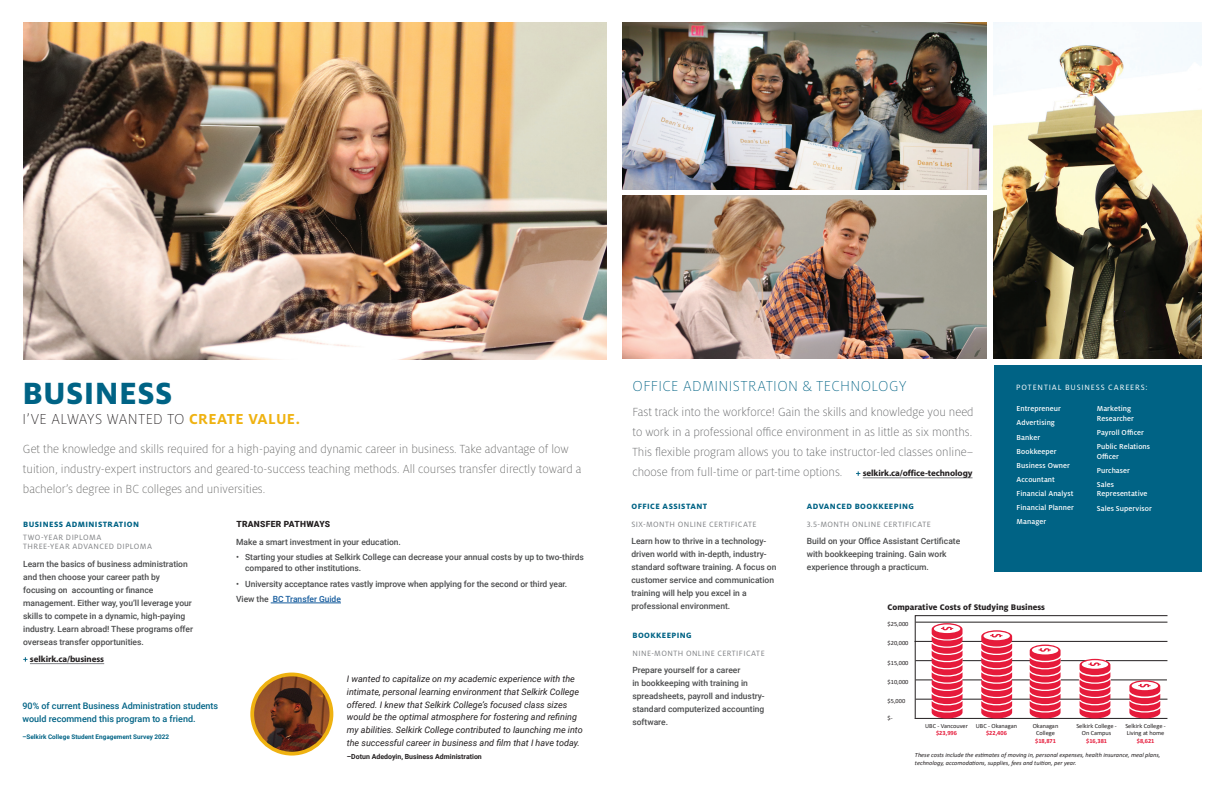
<style>
.page{position:relative;width:1224px;height:792px;background:#fff}
.page>*{position:absolute;margin:0;border:0;box-sizing:border-box;transform-origin:0 0}
.t1{font:800 34px "Milo OT";letter-spacing:.01em;color:#006385}
.t2{font:300 expanded 16px "Milo OT";letter-spacing:.02em;color:#006385}
.t3{font:300 expanded 16px "Milo OT";letter-spacing:.02em;color:#231f20}
.t4{font:300 expanded 13px/20px "Milo OT";color:#5a5a59}
.t5{font:300 expanded 13px/20px "Milo OT";color:#57585a;text-align:justify}
.t6{font:italic 9px/12.8px "Roboto";color:#231f20}
.t7{font:500 9px/13px "Roboto";color:#006385}
.t8{font:700 9px "Myriad Pro";letter-spacing:-.01em;color:#231f20}
.t9{font:800 9px "Milo OT";color:#231f20}
.t10{font:500 8.5px/13px "Roboto";letter-spacing:-.005em;color:#4b4c4d}
.t11{font:8.5px/9px "Milo OT";letter-spacing:.05em;color:#808285}
.t12{font:800 8.5px "Milo OT";letter-spacing:.05em;color:#006385}
.t13{font:8.5px "Milo OT";letter-spacing:.1em;color:#fff}
.t14{font:900 8.5px "Roboto";letter-spacing:.035em;color:#231f20}
.t15{font:500 8px/14.1px "Milo OT";letter-spacing:.01em;color:#fff}
.t16{font:700 7px "Roboto";color:#231f20}
.t17{font:700 6.4px "Roboto";color:#006385}
.t18{font:italic 6.3px/7.6px "Calibri";color:#231f20}
.t19{font:6.3px/7.6px "Calibri";color:#231f20;text-align:center}
.t20{font:700 6.3px "Calibri";color:#e61b3b}
.s1{font-weight:700;font-stretch:normal;color:#efb211}
.s2{color:#175d9e}
</style>
<div class="page">
<img style="left:23px;top:22px;width:583px;height:337px">
<img style="left:994px;top:23px;width:207px;height:336px">
<img style="left:622px;top:196px;width:364px;height:163px">
<img style="left:623px;top:22px;width:363px;height:168px">
<div style="left:994px;top:365px;width:208px;height:207px;background:#006385"></div>
<hr style="left:30px;top:663px;width:74px;height:1px;background:#808285">
<svg style="left:23px;top:657px;width:5px;height:5px"></svg>
<hr style="left:863px;top:478px;width:110px;height:1px;background:#808285">
<svg style="left:856px;top:471px;width:4px;height:5px"></svg>
<hr style="left:271px;top:603px;width:70px;height:1px;background:#175d9e">
<img style="left:252px;top:674px;width:79px;height:80px;border-radius:40px">
<div style="left:250px;top:673px;width:83px;height:83px;border:4px solid #efb211;border-radius:50%"></div>
<hr style="left:915px;top:718px;width:252px;height:1px;background:#231f20">
<svg style="left:915px;top:615px;width:253px;height:103px"></svg>
<h1 class="t1" style="left:22px;top:374px;width:151px">BUSINESS</h1>
<h2 class="t3" style="left:23px;top:410px;width:279px">I’VE ALWAYS WANTED TO <span class="s1">CREATE VALUE.</span></h2>
<p class="t4" style="left:23px;top:439px;width:560px">Get the knowledge and skills required for a high-paying and dynamic career in business. Take advantage of low tuition, industry-expert instructors and geared-to-success teaching methods. All courses transfer directly toward a bachelor’s degree in BC colleges and universities.</p>
<p class="t12" style="left:23px;top:519px;width:117px">BUSINESS ADMINISTRATION</p>
<p class="t11" style="left:23px;top:533px;width:130px">TWO-YEAR DIPLOMA<br>THREE-YEAR ADVANCED DIPLOMA</p>
<p class="t10" style="left:23px;top:557px;width:171px">Learn the basics of business administration and then choose your career path by focusing on accounting or finance management. Either way, you’ll leverage your skills to compete in a dynamic, high-paying industry. Learn abroad! These programs offer overseas transfer opportunities.</p>
<p class="t8" style="left:30px;top:653px;width:76px">selkirk.ca/business</p>
<p class="t7" style="left:22px;top:699px;width:197px">90% of current Business Administration students would recommend this program to a friend.</p>
<p class="t17" style="left:22px;top:732px;width:148px">–Selkirk College Student Engagement Survey 2022</p>
<p class="t14" style="left:236px;top:518px;width:95px">TRANSFER PATHWAYS</p>
<p class="t10" style="left:236px;top:535px;width:166px">Make a smart investment in your education.</p>
<p class="t10" style="left:245px;top:551px;width:340px;line-height:11px;text-indent:-9px">• Starting your studies at Selkirk College can decrease your annual costs by up to two-thirds compared to other institutions.</p>
<p class="t10" style="left:236px;top:576px;width:332px;line-height:15.5px">• University acceptance rates vastly improve when applying for the second or third year.<br>View the <span class="s2">BC Transfer Guide</span></p>
<p class="t6" style="left:347px;top:672px;width:237px">I wanted to capitalize on my academic experience with the intimate, personal learning environment that Selkirk College offered. I knew that Selkirk College’s focused class sizes would be the optimal atmosphere for fostering and refining my abilities. Selkirk College contributed to launching me into the successful career in business and film that I have today.</p>
<p class="t16" style="left:347px;top:751px;width:137px">–Dotun Adedoyin, Business Administration</p>
<h2 class="t2" style="left:633px;top:378px;width:275px">OFFICE ADMINISTRATION &amp; TECHNOLOGY</h2>
<p class="t5" style="left:632px;top:402px;width:343px">Fast track into the workforce! Gain the skills and knowledge you need to work in a professional office environment in as little as six months.<br>This flexible program allows you to take instructor-led classes online– choose from full-time or part-time options.</p>
<p class="t13" style="left:1016px;top:383px;width:133px">POTENTIAL BUSINESS CAREERS:</p>
<p class="t15" style="left:1017px;top:402px;width:59px">Entrepreneur<br>Advertising<br>Banker<br>Bookkeeper<br>Business Owner<br>Accountant<br>Financial Analyst<br>Financial Planner<br>Manager</p>
<p class="t15" style="left:1097px;top:404px;width:39px;line-height:9.6px">Marketing<br>Researcher</p>
<p class="t15" style="left:1097px;top:425px;width:55px">Payroll Officer<br>Public Relations</p>
<p class="t15" style="left:1097px;top:449px;width:35px">Officer<br>Purchaser<br>Sales</p>
<p class="t15" style="left:1097px;top:487px;width:57px">Representative<br>Sales Supervisor</p>
<p class="t8" style="left:863px;top:467px;width:111px">selkirk.ca/office-technology</p>
<p class="t12" style="left:807px;top:502px;width:109px">ADVANCED BOOKKEEPING</p>
<p class="t11" style="left:807px;top:520px;width:126px">3.5-MONTH ONLINE CERTIFICATE</p>
<p class="t10" style="left:807px;top:535px;width:155px">Build on your Office Assistant Certificate with bookkeeping training. Gain work experience through a practicum.</p>
<p class="t12" style="left:632px;top:502px;width:77px">OFFICE ASSISTANT</p>
<p class="t11" style="left:632px;top:520px;width:127px">SIX-MONTH ONLINE CERTIFICATE</p>
<p class="t10" style="left:631px;top:535px;width:146px">Learn how to thrive in a technology&shy;driven world with in-depth, industry&shy;standard software training. A focus on customer service and communication training will help you excel in a professional environment.</p>
<p class="t12" style="left:632px;top:631px;width:61px">BOOKKEEPING</p>
<p class="t11" style="left:632px;top:649px;width:134px">NINE-MONTH ONLINE CERTIFICATE</p>
<p class="t10" style="left:632px;top:664px;width:134px">Prepare yourself for a career<br>in bookkeeping with training in spreadsheets, payroll and industry&shy;standard computerized accounting software.</p>
<p class="t9" style="left:888px;top:602px;width:159px">Comparative Costs of Studying Business</p>
<p class="t19" style="left:888px;top:620px;width:22px">$25,000</p>
<p class="t19" style="left:888px;top:639px;width:22px">$20,000</p>
<p class="t19" style="left:888px;top:659px;width:22px">$15,000</p>
<p class="t19" style="left:888px;top:678px;width:22px">$10,000</p>
<p class="t19" style="left:888px;top:697px;width:19px">$5,000</p>
<p class="t19" style="left:888px;top:714px;width:7px">$-</p>
<p class="t19" style="left:976px;top:722px;width:43px">UBC - Okanagan</p>
<p class="t20" style="left:986px;top:729px;width:22px">$22,406</p>
<p class="t19" style="left:1076px;top:722px;width:42px">Selkirk College -<br>On Campus</p>
<p class="t20" style="left:1086px;top:736px;width:22px">$16,381</p>
<p class="t19" style="left:1033px;top:722px;width:27px">Okanagan<br>College</p>
<p class="t20" style="left:1035px;top:736px;width:22px">$18,871</p>
<p class="t19" style="left:1125px;top:722px;width:42px;text-align:left">Selkirk College -<br>Living at home</p>
<p class="t20" style="left:1137px;top:736px;width:19px">$8,621</p>
<p class="t19" style="left:925px;top:722px;width:44px">UBC - Vancouver</p>
<p class="t20" style="left:936px;top:729px;width:22px">$23,996</p>
<p class="t18" style="left:915px;top:751px;width:247px">These costs include the estimates of moving in, personal expenses, health insurance, meal plans, technology, accomodations, supplies, fees and tuition, per year.</p>
</div>
